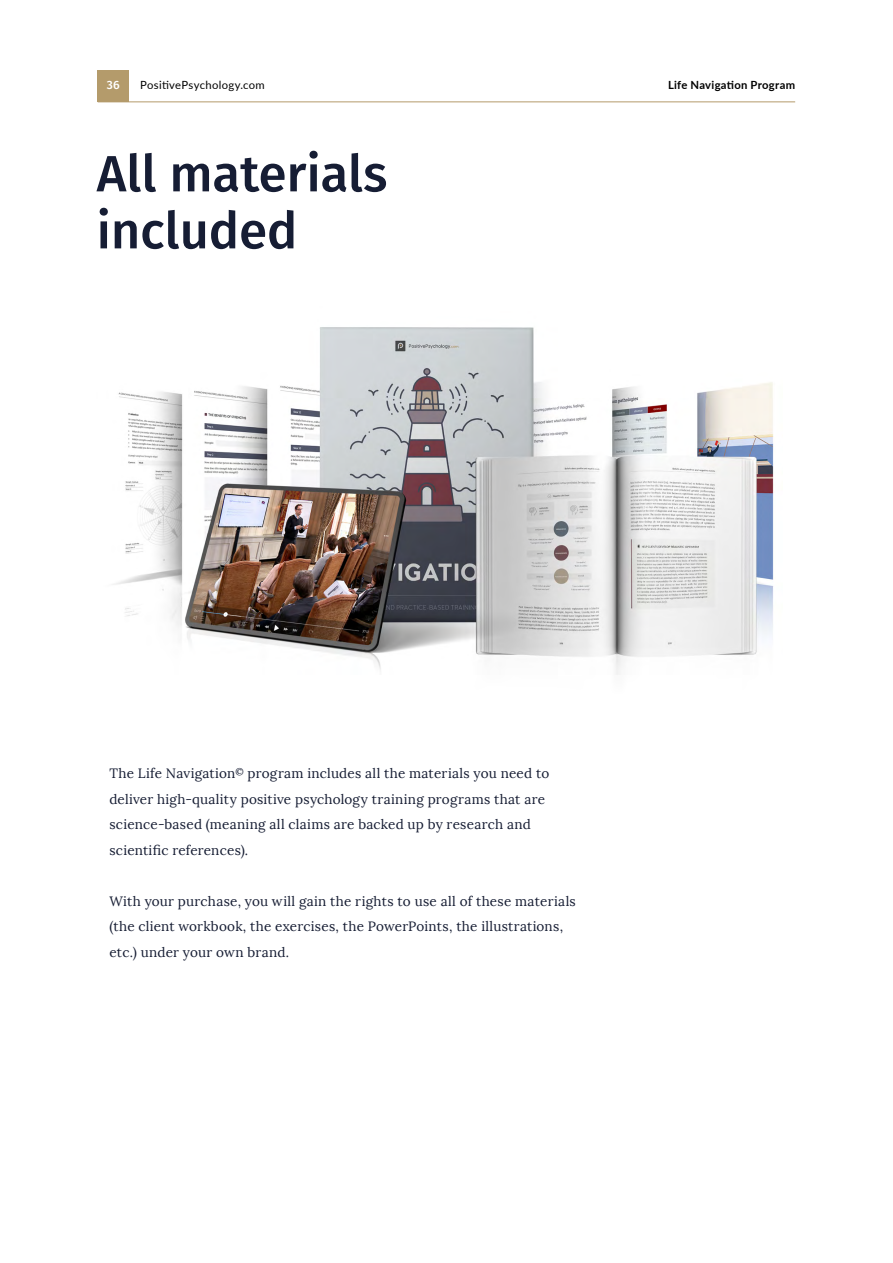
<style>
.page{position:relative;width:893px;height:1263px;background:#fff}
.page>*{position:absolute;margin:0;border:0;box-sizing:border-box;transform-origin:0 0}
.t1{font:500 51px/57px "Fira Sans";color:#161d34}
.t2{font:13.5px/25.5px "Lora";letter-spacing:.02em;color:#161d33}
.t3{font:500 12px "Fira Sans";color:#fff}
.t4{font:11.25px "Lato";letter-spacing:.025em;color:#000}
.t5{font:700 11.25px "Lato";letter-spacing:.025em;color:#000}
</style>
<div class="page">
<hr style="left:892px;top:663px;width:1px;height:600px;background:#eff0f0">
<img style="left:113px;top:327px;width:661px;height:348px">
<hr style="left:98px;top:102px;width:697px;height:1px;background:#b49b6b">
<div style="left:98px;top:71px;width:31px;height:31px;background:#b49b6b"></div>
<p class="t3" style="left:107px;top:75px;width:14px">36</p>
<p class="t4" style="left:140px;top:77px;width:126px">PositivePsychology.com</p>
<p class="t5" style="left:668px;top:77px;width:129px">Life Navigation Program</p>
<h1 class="t1" style="left:97px;top:143px;width:292px">All materials included</h1>
<p class="t2" style="left:109px;top:761px;width:442px">The Life Navigation<sup>©</sup> program includes all the materials you need to deliver high-quality positive psychology training programs that are science-based (meaning all claims are backed up by research and scientific references).</p>
<p class="t2" style="left:109px;top:888px;width:468px">With your purchase, you will gain the rights to use all of these materials (the client workbook, the exercises, the PowerPoints, the illustrations, etc.) under your own brand.</p>
</div>
